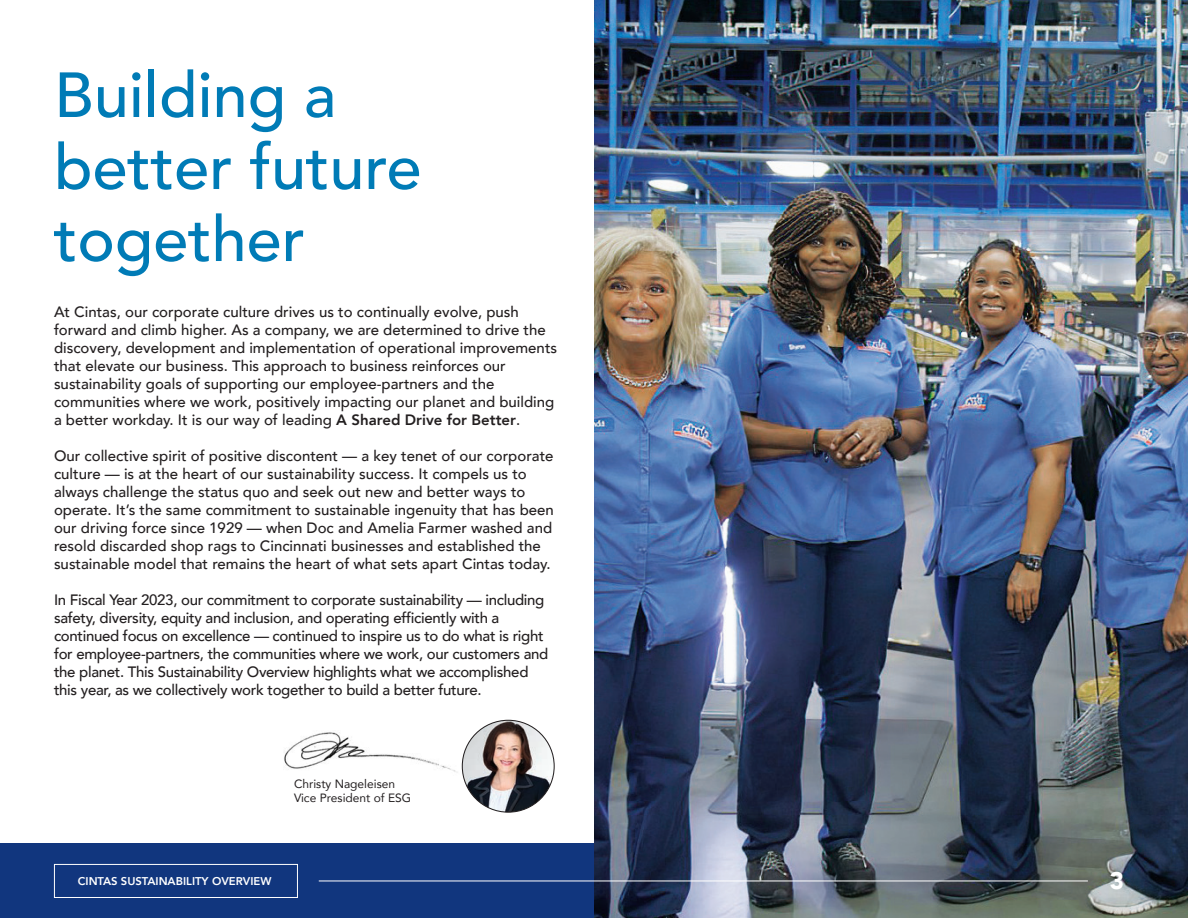
<style>
.page{position:relative;width:1188px;height:918px;background:#fff}
.page>*{position:absolute;margin:0;border:0;box-sizing:border-box;transform-origin:0 0}
.t1{font:500 63px/72px "Avenir";color:#007bb6}
.t2{font:900 24px "Avenir";color:#fff}
.t3{font:500 15px/18px "Avenir";color:#231f20}
.t4{font:500 15px/18px "Avenir";letter-spacing:-.02em;color:#231f20}
.t5{font:12px "Avenir";color:#231f20}
.t6{font:800 11.25px "Avenir";color:#fff}
.s1{font-weight:800}
</style>
<div class="page">
<img style="left:594px;top:0;width:594px;height:918px">
<hr style="left:594px;top:881px;width:494px;height:1px;background:#fff">
<div style="left:0;top:844px;width:594px;height:74px;background:#11367e"></div>
<div style="left:54px;top:864px;width:244px;height:34px;border:1px solid #fff"></div>
<hr style="left:319px;top:881px;width:275px;height:1px;background:#fff">
<img style="left:284px;top:732px;width:174px;height:41px">
<img style="left:462px;top:720px;width:92px;height:92px;border-radius:46px">
<p class="t1" style="left:54px;top:56px;width:369px">Building a better future together</p>
<p class="t3" style="left:54px;top:301px;width:505px">At Cintas, our corporate culture drives us to continually evolve, push forward and climb higher. As a company, we are determined to drive the discovery, development and implementation of operational improvements that elevate our business. This approach to business reinforces our sustainability goals of supporting our employee-partners and the communities where we work, positively impacting our planet and building a better workday. It is our way of leading <span class="s1">A Shared Drive for Better</span>.</p>
<p class="t3" style="left:54px;top:445px;width:501px">Our collective spirit of positive discontent — a key tenet of our corporate culture — is at the heart of our sustainability success. It compels us to always challenge the status quo and seek out new and better ways to operate. It’s the same commitment to sustainable ingenuity that has been our driving force since 1929 — when Doc and Amelia Farmer washed and resold discarded shop rags to Cincinnati businesses and established the sustainable model that remains the heart of what sets apart Cintas today.</p>
<p class="t4" style="left:54px;top:589px;width:496px">In Fiscal Year 2023, our commitment to corporate sustainability — including safety, diversity, equity and inclusion, and operating efficiently with a continued focus on excellence — continued to inspire us to do what is right for employee-partners, the communities where we work, our customers and the planet. This Sustainability Overview highlights what we accomplished this year, as we collectively work together to build a better future.</p>
<p class="t5" style="left:294px;top:774px;width:103px">Christy Nageleisen</p>
<p class="t5" style="left:294px;top:789px;width:119px">Vice President of ESG</p>
<p class="t6" style="left:78px;top:873px;width:195px">CINTAS SUSTAINABILITY OVERVIEW</p>
<p class="t2" style="left:1110px;top:860px;width:16px">3</p>
</div>
